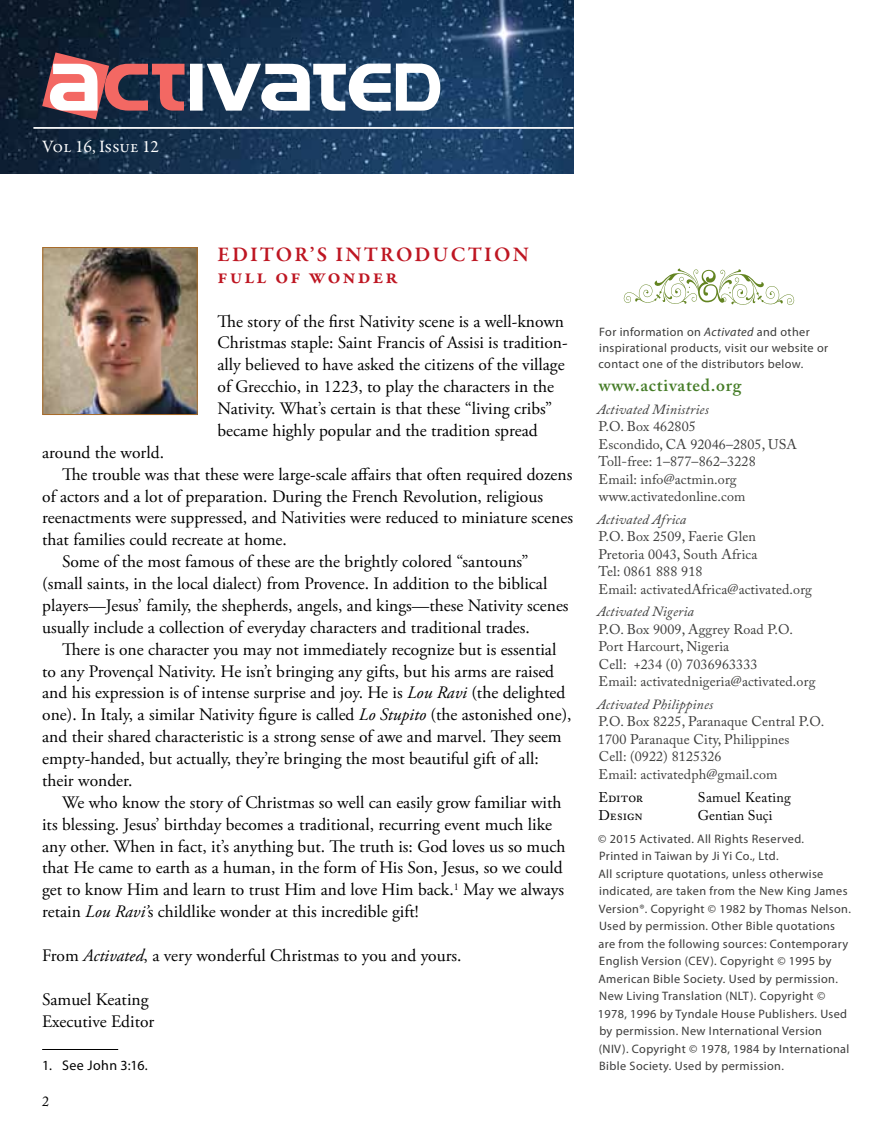
<style>
.page{position:relative;width:893px;height:1141px;background:#fff}
.page>*{position:absolute;margin:0;border:0;box-sizing:border-box;transform-origin:0 0}
.t1{font:600 21px/21.9px "Garamond Premr Pro";letter-spacing:.1em;color:#be1622}
.t2{font:17.5px/21.9px "Adobe Garamond Pro";color:#000}
.t3{font:600 17.5px "Adobe Caslon Pro";letter-spacing:.04em;color:#457c27}
.t4{font:17.5px "Garamond Premr Pro";letter-spacing:-.005em;color:#fff}
.t5{font:14px/17.5px "Adobe Caslon Pro";letter-spacing:.01em;color:#3c3c3b}
.t6{font:italic 14px "Adobe Caslon Pro";letter-spacing:.01em;color:#3c3c3b}
.t7{font:14px "Adobe Caslon Pro";color:#000}
.t8{font:14px "Myriad Pro";letter-spacing:.03em;color:#000}
.t9{font:14px "Adobe Caslon Pro";letter-spacing:.02em;color:#000}
.t10{font:12.25px/17.5px "Myriad Pro";letter-spacing:.03em;color:#3c3c3b}
.s1{font-style:italic}
</style>
<div class="page">
<img style="left:0;top:0;width:573px;height:173px">
<img style="left:44px;top:249px;width:152px;height:164px">
<div style="left:42px;top:247px;width:156px;height:168px;border:1px solid #a96b28"></div>
<hr style="left:33px;top:127px;width:540px;height:2px;background:#fff">
<svg style="left:623px;top:268px;width:171px;height:37px"></svg>
<svg style="left:42px;top:52px;width:398px;height:67px"></svg>
<hr style="left:42px;top:1049px;width:76px;height:1px;background:#000">
<p class="t4" style="left:42px;top:135px;width:118px">Vol 16, Issue 12</p>
<p class="t1" style="left:217px;top:244px;width:313px">EDITOR’S INTRODUCTION full of wonder</p>
<p class="t2" style="left:217px;top:311px;width:352px">The story of the first Nativity scene is a well-known Christmas staple: Saint Francis of Assisi is tradition&shy;ally believed to have asked the citizens of the village of Grecchio, in 1223, to play the characters in the Nativity. What’s certain is that these “living cribs” became highly popular and the tradition spread</p>
<p class="t2" style="left:42px;top:442px;width:123px">around the world.</p>
<p class="t2" style="left:62px;top:464px;width:512px">The trouble was that these were large-scale affairs that often required dozens</p>
<p class="t2" style="left:42px;top:486px;width:502px">of actors and a lot of preparation. During the French Revolution, religious</p>
<p class="t2" style="left:42px;top:508px;width:532px">reenactments were suppressed, and Nativities were reduced to miniature scenes</p>
<p class="t2" style="left:42px;top:529px;width:246px">that families could recreate at home.</p>
<p class="t2" style="left:62px;top:551px;width:468px">Some of the most famous of these are the brightly colored “santouns”</p>
<p class="t2" style="left:42px;top:573px;width:507px">(small saints, in the local dialect) from Provence. In addition to the biblical</p>
<p class="t2" style="left:42px;top:595px;width:528px">players—Jesus’ family, the shepherds, angels, and kings—these Nativity scenes</p>
<p class="t2" style="left:42px;top:617px;width:489px">usually include a collection of everyday characters and traditional trades.</p>
<p class="t2" style="left:62px;top:639px;width:496px">There is one character you may not immediately recognize but is essential</p>
<p class="t2" style="left:42px;top:661px;width:513px">to any Provençal Nativity. He isn’t bringing any gifts, but his arms are raised</p>
<p class="t2" style="left:42px;top:683px;width:525px">and his expression is of intense surprise and joy. He is <span class="s1">Lou Ravi</span> (the delighted</p>
<p class="t2" style="left:42px;top:704px;width:531px">one). In Italy, a similar Nativity figure is called <span class="s1">Lo Stupito</span> (the astonished one),</p>
<p class="t2" style="left:42px;top:726px;width:521px">and their shared characteristic is a strong sense of awe and marvel. They seem</p>
<p class="t2" style="left:42px;top:748px;width:498px">empty-handed, but actually, they’re bringing the most beautiful gift of all:</p>
<p class="t2" style="left:42px;top:770px;width:92px">their wonder.</p>
<p class="t2" style="left:62px;top:792px;width:501px">We who know the story of Christmas so well can easily grow familiar with</p>
<p class="t2" style="left:42px;top:814px;width:511px">its blessing. Jesus’ birthday becomes a traditional, recurring event much like</p>
<p class="t2" style="left:42px;top:836px;width:525px">any other. When in fact, it’s anything but. The truth is: God loves us so much</p>
<p class="t2" style="left:42px;top:858px;width:522px">that He came to earth as a human, in the form of His Son, Jesus, so we could</p>
<p class="t2" style="left:42px;top:879px;width:523px">get to know Him and learn to trust Him and love Him back.<sup>1</sup> May we always</p>
<p class="t2" style="left:42px;top:901px;width:378px">retain <span class="s1">Lou Ravi’</span>s childlike wonder at this incredible gift!</p>
<p class="t2" style="left:42px;top:945px;width:421px">From <span class="s1">Activated</span>, a very wonderful Christmas to you and yours.</p>
<p class="t2" style="left:42px;top:989px;width:114px">Samuel Keating<br>Executive Editor</p>
<p class="t10" style="left:598px;top:324px;width:231px;line-height:15.8px">For information on <span class="s1">Activated</span> and other inspirational products, visit our website or contact one of the distributors below.</p>
<p class="t3" style="left:599px;top:375px;width:144px">www.activated.org</p>
<p class="t6" style="left:597px;top:401px;width:113px">Activated Ministries</p>
<p class="t5" style="left:598px;top:418px;width:200px">P.O. Box 462805<br>Escondido, CA 92046–2805, USA<br>Toll-free: 1–877–862–3228<br>Email: info@actmin.org www.activatedonline.com</p>
<p class="t6" style="left:597px;top:511px;width:91px">Activated Africa</p>
<p class="t5" style="left:598px;top:528px;width:215px">P.O. Box 2509, Faerie Glen<br>Pretoria 0043, South Africa<br>Tel: 0861 888 918<br>Email: activatedAfrica@activated.org</p>
<p class="t6" style="left:597px;top:603px;width:98px">Activated Nigeria</p>
<p class="t5" style="left:599px;top:620px;width:218px">P.O. Box 9009, Aggrey Road P.O.<br>Port Harcourt, Nigeria<br>Cell: +234 (0) 7036963333<br>Email: activatednigeria@activated.org</p>
<p class="t6" style="left:597px;top:696px;width:118px">Activated Philippines</p>
<p class="t5" style="left:598px;top:713px;width:228px">P.O. Box 8225, Paranaque Central P.O.<br>1700 Paranaque City, Philippines<br>Cell: (0922) 8125326<br>Email: activatedph@gmail.com</p>
<p class="t7" style="left:599px;top:789px;width:46px">Editor</p>
<p class="t9" style="left:698px;top:789px;width:95px">Samuel Keating</p>
<p class="t7" style="left:599px;top:807px;width:46px">Design</p>
<p class="t7" style="left:698px;top:807px;width:76px">Gentian Suçi</p>
<p class="t10" style="left:598px;top:830px;width:255px">© 2015 Activated. All Rights Reserved.<br>Printed in Taiwan by Ji Yi Co., Ltd.<br>All scripture quotations, unless otherwise indicated, are taken from the New King James Version®. Copyright © 1982 by Thomas Nelson.<br>Used by permission. Other Bible quotations are from the following sources: Contemporary English Version (CEV). Copyright © 1995 by American Bible Society. Used by permission.<br>New Living Translation (NLT). Copyright © 1978, 1996 by Tyndale House Publishers. Used by permission. New International Version (NIV). Copyright © 1978, 1984 by International</p>
<p class="t8" style="left:42px;top:1057px;width:107px">1. See John 3:16.</p>
<p class="t10" style="left:599px;top:1057px;width:186px">Bible Society. Used by permission.</p>
<p class="t7" style="left:42px;top:1093px;width:8px">2</p>
</div>
